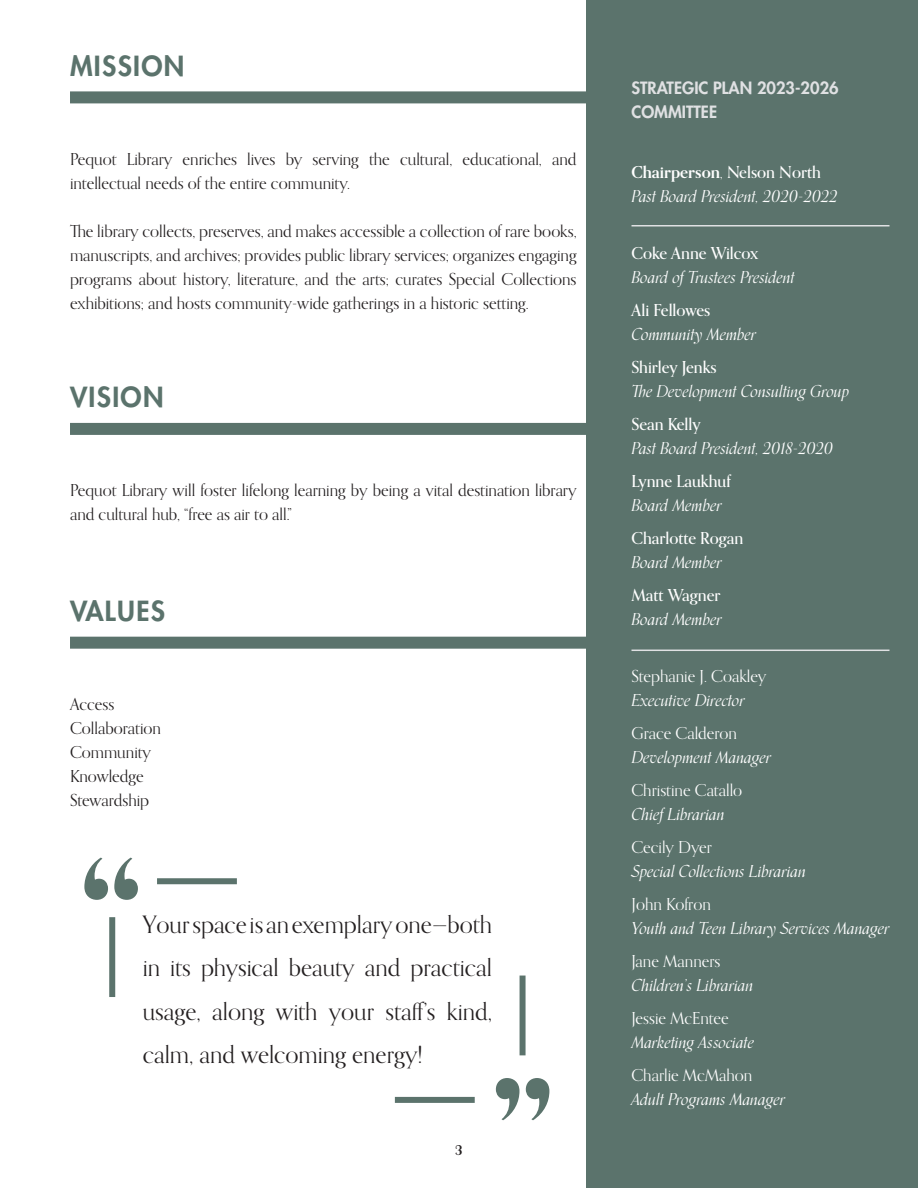
<style>
.page{position:relative;width:918px;height:1188px;background:#fff}
.page>*{position:absolute;margin:0;border:0;box-sizing:border-box;transform-origin:0 0}
.Body_Text_-_For_Excerpt{font:700 225px "Orpheus Pro";color:#5b736c}
.TOC_Header_Text{font:800 27px "Futura Std";letter-spacing:.05em;color:#5b736c}
.Body_Text_-_For_Excerpt-2{font:24px/43.5px "Orpheus Pro";color:#231f20;text-align:justify}
.Body_Text_-_For_Excerpt-3{font:16.5px/24px "Orpheus Pro";color:#231f20}
.Body_Text_-_For_Excerpt-4{font:italic 16.5px/24px "Orpheus Pro";color:#fff}
.Body_Text_-_For_Excerpt-5{font:16.5px/24px "Orpheus Pro";color:#fff}
.Body_Text_-_For_Excerpt-6{font:500 16.5px/24px "Orpheus Pro";color:#fff}
.Body_Text_-_For_Excerpt-7{font:800 16.5px/24px "Futura Std";color:#e0e1e3}
.t1{font:700 13.5px "Orpheus Pro";color:#231f20}
.s1{font-weight:700;font-style:normal}
.s2{font-style:normal}
.s3{font-weight:500;font-style:normal}
.s4{font-weight:400;font-style:italic}
.s5{font-style:italic}
</style>
<div class="page">
<div style="left:70px;top:91px;width:546px;height:12px;background:#5b736c"></div>
<div style="left:70px;top:423px;width:546px;height:12px;background:#5b736c"></div>
<div style="left:70px;top:637px;width:546px;height:12px;background:#5b736c"></div>
<div style="left:586px;top:0;width:332px;height:1188px;background:#5b736c"></div>
<div style="left:157px;top:878px;width:80px;height:6px;background:#5b736c"></div>
<div style="left:109px;top:917px;width:6px;height:80px;background:#5b736c"></div>
<div style="left:395px;top:1097px;width:80px;height:6px;background:#5b736c"></div>
<div style="left:520px;top:976px;width:6px;height:79px;background:#5b736c"></div>
<hr style="left:632px;top:225px;width:258px;height:1px;background:#e0e1e3">
<hr style="left:632px;top:650px;width:258px;height:1px;background:#e0e1e3">
<p class="TOC_Header_Text" style="left:70px;top:48px;width:116px">MISSION</p>
<p class="Body_Text_-_For_Excerpt-3" style="left:70px;top:146px;width:508px">Pequot Library enriches lives by serving the cultural, educational, and intellectual needs of the entire community.</p>
<p class="Body_Text_-_For_Excerpt-3" style="left:70px;top:218px;width:508px;text-align:justify">The library collects, preserves, and makes accessible a collection of rare books, manuscripts, and archives; provides public library services; organizes engaging programs about history, literature, and the arts; curates Special Collections exhibitions; and hosts community-wide gatherings in a historic setting.</p>
<p class="TOC_Header_Text" style="left:70px;top:380px;width:95px">VISION</p>
<p class="Body_Text_-_For_Excerpt-3" style="left:70px;top:478px;width:508px">Pequot Library will foster lifelong learning by being a vital destination library and cultural hub, “free as air to all.”</p>
<p class="TOC_Header_Text" style="left:70px;top:594px;width:97px">VALUES</p>
<p class="Body_Text_-_For_Excerpt-3" style="left:70px;top:692px;width:46px">Access</p>
<p class="Body_Text_-_For_Excerpt-3" style="left:70px;top:716px;width:92px">Collaboration</p>
<p class="Body_Text_-_For_Excerpt-3" style="left:70px;top:740px;width:83px">Community</p>
<p class="Body_Text_-_For_Excerpt-3" style="left:70px;top:764px;width:75px">Knowledge</p>
<p class="Body_Text_-_For_Excerpt-3" style="left:70px;top:788px;width:81px">Stewardship</p>
<p class="Body_Text_-_For_Excerpt" style="left:79px;top:801px;width:66px">“</p>
<p class="Body_Text_-_For_Excerpt-2" style="left:143px;top:902px;width:351px">Your space is an exemplary one—both in its physical beauty and practical usage, along with your staff’s kind, calm, and welcoming energy!</p>
<p class="t1" style="left:455px;top:1141px;width:9px">3</p>
<p class="Body_Text_-_For_Excerpt" style="left:490px;top:1020px;width:66px">”</p>
<p class="Body_Text_-_For_Excerpt-7" style="left:632px;top:76px;width:209px">STRATEGIC PLAN 2023-2026<br>COMMITTEE</p>
<p class="Body_Text_-_For_Excerpt-4" style="left:632px;top:161px;width:208px"><span class="s1">Chairperson</span><span class="s2">,</span> <span class="s3">Nelson North<br></span>Past Board President, 2020-2022</p>
<p class="Body_Text_-_For_Excerpt-4" style="left:632px;top:242px;width:165px"><span class="s3">Coke Anne Wilcox<br></span>Board of Trustees President</p>
<p class="Body_Text_-_For_Excerpt-4" style="left:632px;top:299px;width:126px"><span class="s3">Ali Fellowes<br></span>Community Member</p>
<p class="Body_Text_-_For_Excerpt-4" style="left:632px;top:356px;width:219px"><span class="s3">Shirley Jenks<br></span>The Development Consulting Group</p>
<p class="Body_Text_-_For_Excerpt-4" style="left:632px;top:413px;width:203px"><span class="s3">Sean Kelly<br></span>Past Board President, 2018-2020</p>
<p class="Body_Text_-_For_Excerpt-6" style="left:632px;top:469px;width:101px">Lynne Laukhuf<br><span class="s4">Board Member</span></p>
<p class="Body_Text_-_For_Excerpt-6" style="left:632px;top:526px;width:113px">Charlotte Rogan<br><span class="s4">Board Member</span></p>
<p class="Body_Text_-_For_Excerpt-4" style="left:632px;top:584px;width:92px"><span class="s3">Matt Wagner<br></span>Board Member</p>
<p class="Body_Text_-_For_Excerpt-5" style="left:632px;top:664px;width:136px">Stephanie J. Coakley<br><span class="s5">Executive Director</span></p>
<p class="Body_Text_-_For_Excerpt-4" style="left:632px;top:722px;width:141px"><span class="s2">Grace Calderon<br></span>Development Manager</p>
<p class="Body_Text_-_For_Excerpt-5" style="left:632px;top:778px;width:112px">Christine Catallo<br><span class="s5">Chief Librarian</span></p>
<p class="Body_Text_-_For_Excerpt-4" style="left:632px;top:836px;width:176px"><span class="s2">Cecily Dyer<br></span>Special Collections Librarian</p>
<p class="Body_Text_-_For_Excerpt-4" style="left:632px;top:893px;width:259px"><span class="s2">John Kofron<br></span>Youth and Teen Library Services Manager</p>
<p class="Body_Text_-_For_Excerpt-4" style="left:632px;top:950px;width:123px"><span class="s2">Jane Manners<br></span>Children’s Librarian</p>
<p class="Body_Text_-_For_Excerpt-4" style="left:632px;top:1007px;width:124px"><span class="s2">Jessie McEntee<br></span>Marketing Associate</p>
<p class="Body_Text_-_For_Excerpt-4" style="left:632px;top:1064px;width:155px"><span class="s2">Charlie McMahon<br></span>Adult Programs Manager</p>
</div>
